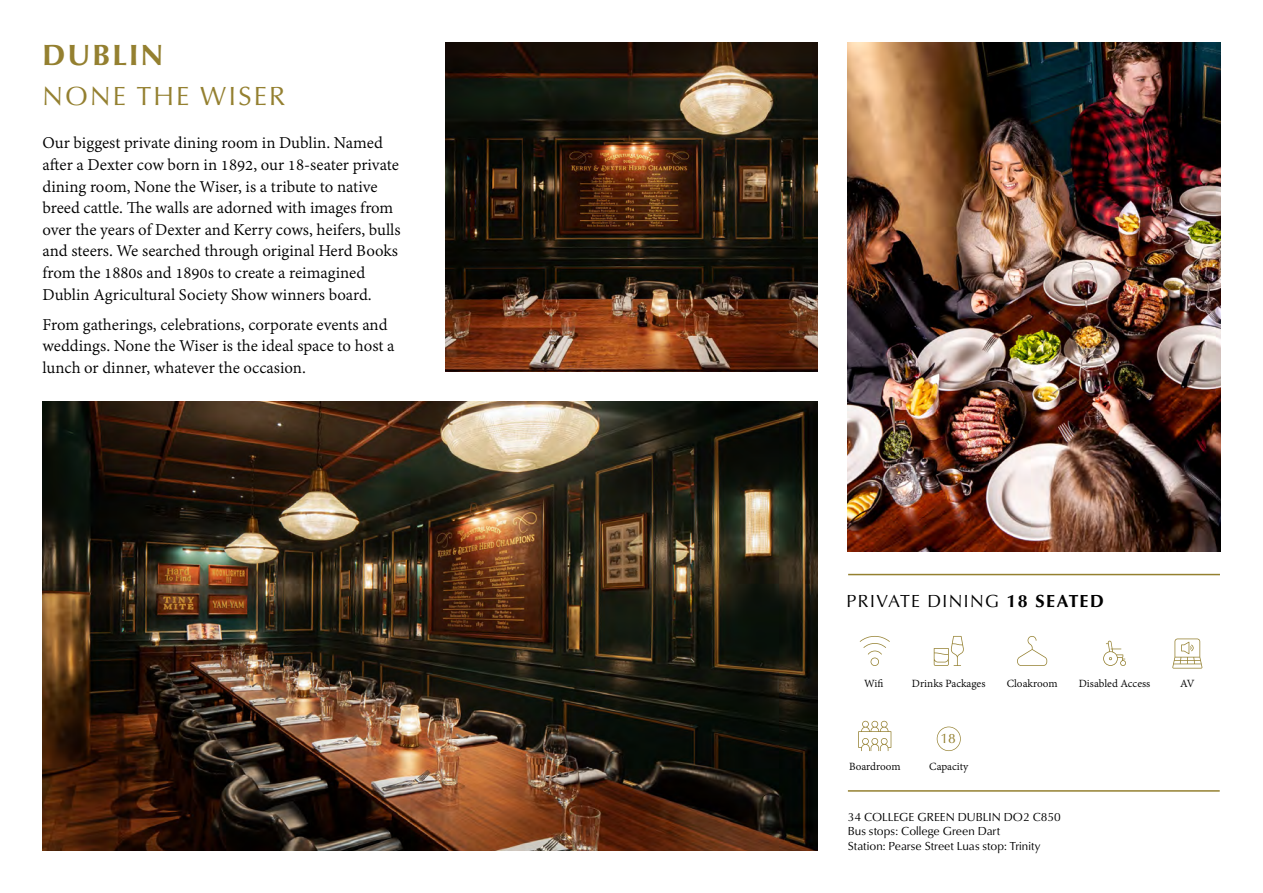
<style>
.page{position:relative;width:1263px;height:893px;background:#fff}
.page>*{position:absolute;margin:0;border:0;box-sizing:border-box;transform-origin:0 0}
.t1{font:700 30px "Classico URW";letter-spacing:.08em;color:#948030}
.t2{font:27px "Classico URW";letter-spacing:.08em;color:#948030}
.t3{font:18px/21.6px "Adobe Gurmukhi";color:#000}
.t4{font:18px "Classico URW";letter-spacing:.08em;color:#000}
.t5{font:13.8px "Classico URW";color:#948030}
.t6{font:12px/14.4px "Classico URW";color:#000}
.t7{font:12px "Adobe Gurmukhi";color:#000}
.s1{font-weight:700}
</style>
<div class="page">
<img style="left:848px;top:43px;width:372px;height:508px">
<img style="left:445px;top:43px;width:373px;height:329px">
<img style="left:43px;top:402px;width:775px;height:448px">
<hr style="left:848px;top:574px;width:372px;height:1px;background:#948030">
<hr style="left:848px;top:790px;width:372px;height:2px;background:#948030">
<svg style="left:934px;top:636px;width:30px;height:30px"></svg>
<svg style="left:860px;top:636px;width:30px;height:30px"></svg>
<svg style="left:858px;top:721px;width:33px;height:30px"></svg>
<svg style="left:1172px;top:638px;width:30px;height:30px"></svg>
<svg style="left:1017px;top:636px;width:30px;height:30px"></svg>
<svg style="left:1103px;top:641px;width:23px;height:25px"></svg>
<svg style="left:937px;top:727px;width:24px;height:24px"></svg>
<h1 class="t1" style="left:43px;top:33px;width:122px">DUBLIN</h1>
<h2 class="t2" style="left:43px;top:76px;width:245px">NONE THE WISER</h2>
<p class="t3" style="left:43px;top:133px;width:360px">Our biggest private dining room in Dublin. Named after a Dexter cow born in 1892, our 18-seater private dining room, None the Wiser, is a tribute to native breed cattle. The walls are adorned with images from over the years of Dexter and Kerry cows, heifers, bulls and steers. We searched through original Herd Books from the 1880s and 1890s to create a reimagined Dublin Agricultural Society Show winners board.</p>
<p class="t3" style="left:43px;top:314px;width:353px">From gatherings, celebrations, corporate events and weddings. None the Wiser is the ideal space to host a lunch or dinner, whatever the occasion.</p>
<p class="t4" style="left:846px;top:587px;width:259px">PRIVATE DINING <span class="s1">18 SEATED</span></p>
<p class="t7" style="left:864px;top:677px;width:21px">Wifi</p>
<p class="t7" style="left:912px;top:677px;width:75px">Drinks Packages</p>
<p class="t7" style="left:1007px;top:677px;width:52px">Cloakroom</p>
<p class="t7" style="left:849px;top:759px;width:53px">Boardroom</p>
<p class="t5" style="left:940px;top:728px;width:17px">18</p>
<p class="t7" style="left:929px;top:759px;width:41px">Capacity</p>
<p class="t6" style="left:848px;top:809px;width:214px">34 COLLEGE GREEN DUBLIN DO2 C850<br>Bus stops: College Green Dart<br>Station: Pearse Street Luas stop: Trinity</p>
<p class="t7" style="left:1079px;top:677px;width:73px">Disabled Access</p>
<p class="t7" style="left:1180px;top:677px;width:16px">AV</p>
</div>
